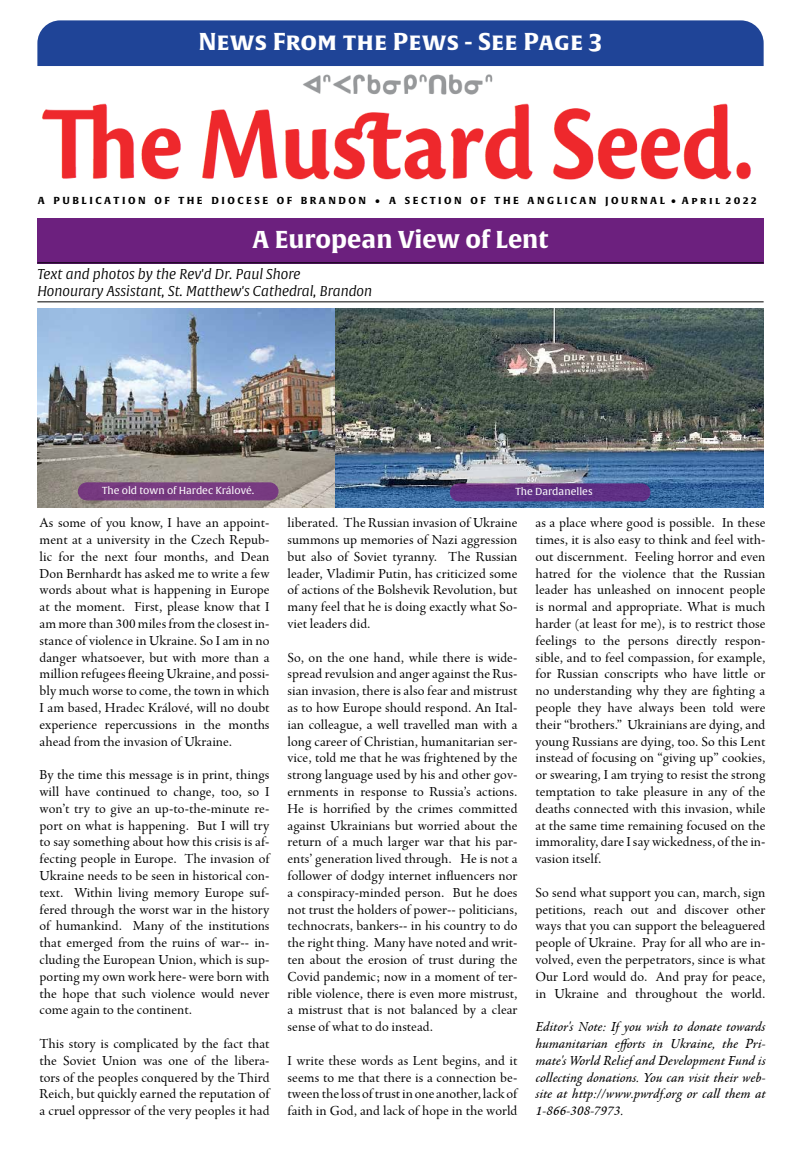
<style>
.page{position:relative;width:792px;height:1152px;background:#fff}
.page>*{position:absolute;margin:0;border:0;box-sizing:border-box;transform-origin:0 0}
.t1{font:700 24px "Alverata";color:#fff}
.t2{font:14px/16.8px "Agmena Pro";color:#000;text-align:justify}
.t3{font:italic 14px/16.8px "Agmena Pro";color:#000;text-align:justify}
.t4{font:italic 14px/16.8px "Alverata Lt";color:#000}
.t5{font:700 10px "Alverata";color:#000}
.t6{font:10px "Alverata";color:#fff}
</style>
<div class="page">
<img style="left:42px;top:74px;width:709px;height:106px">
<div style="left:37px;top:20px;width:727px;height:46px;background:#1f4497"></div>
<hr style="left:37px;top:301px;width:727px;height:1px;background:#000">
<div style="left:37px;top:218px;width:727px;height:45px;background:#6c207e"></div>
<hr style="left:37px;top:262px;width:727px;height:1px;background:#000">
<img style="left:37px;top:308px;width:727px;height:200px">
<div style="left:78px;top:483px;width:200px;height:17px;background:#773a81;border-radius:8px"></div>
<div style="left:78px;top:482px;width:201px;height:18px;border:1px solid #6c207e;border-radius:8px"></div>
<div style="left:450px;top:484px;width:200px;height:17px;background:#602f84;border-radius:8px"></div>
<div style="left:450px;top:483px;width:201px;height:18px;border:1px solid #6c207e;border-radius:8px"></div>
<h1 class="t1" style="left:198px;top:27px;width:405px">News From the Pews - See Page 3</h1>
<p class="t5" style="left:38px;top:194px;width:720px">A P U B L I C A T I O N O F T H E D I O C E S E O F B R A N D O N • A S E C T I O N O F T H E A N G L I C A N J O U R N A L • A p r i l 2 0 2 2</p>
<h1 class="t1" style="left:253px;top:224px;width:297px">A European View of Lent</h1>
<p class="t4" style="left:37px;top:267px;width:336px">Text and photos by the Rev'd Dr. Paul Shore<br>Honourary Assistant, St. Matthew's Cathedral, Brandon</p>
<p class="t6" style="left:102px;top:485px;width:154px">The old town of Hardec Králové.</p>
<p class="t6" style="left:516px;top:486px;width:79px">The Dardanelles</p>
<p class="t2" style="left:40px;top:514px;width:231px">As some of you know, I have an appoint&shy;ment at a university in the Czech Repub&shy;lic for the next four months, and Dean Don Bernhardt has asked me to write a few words about what is happening in Europe at the moment. First, please know that I am more than 300 miles from the closest in&shy;stance of violence in Ukraine. So I am in no danger whatsoever, but with more than a million refugees fleeing Ukraine, and possi&shy;bly much worse to come, the town in which I am based, Hradec Králové, will no doubt experience repercussions in the months ahead from the invasion of Ukraine.</p>
<p class="t2" style="left:40px;top:766px;width:231px">By the time this message is in print, things will have continued to change, too, so I won’t try to give an up-to-the-minute re&shy;port on what is happening. But I will try to say something about how this crisis is af&shy;fecting people in Europe. The invasion of Ukraine needs to be seen in historical con&shy;text. Within living memory Europe suf&shy;fered through the worst war in the history of humankind. Many of the institutions that emerged from the ruins of war-- in&shy;cluding the European Union, which is sup&shy;porting my own work here- were born with the hope that such violence would never come again to the continent.</p>
<p class="t2" style="left:40px;top:1035px;width:232px">This story is complicated by the fact that the Soviet Union was one of the libera&shy;tors of the peoples conquered by the Third Reich, but quickly earned the reputation of a cruel oppressor of the very peoples it had</p>
<p class="t2" style="left:288px;top:514px;width:231px">liberated. The Russian invasion of Ukraine summons up memories of Nazi aggression but also of Soviet tyranny. The Russian leader, Vladimir Putin, has criticized some of actions of the Bolshevik Revolution, but many feel that he is doing exactly what So&shy;viet leaders did.</p>
<p class="t2" style="left:288px;top:649px;width:231px">So, on the one hand, while there is wide&shy;spread revulsion and anger against the Rus&shy;sian invasion, there is also fear and mistrust as to how Europe should respond. An Ital&shy;ian colleague, a well travelled man with a long career of Christian, humanitarian ser&shy;vice, told me that he was frightened by the strong language used by his and other gov&shy;ernments in response to Russia’s actions.<br>He is horrified by the crimes committed against Ukrainians but worried about the return of a much larger war that his par&shy;ents’ generation lived through. He is not a follower of dodgy internet influencers nor a conspiracy-minded person. But he does not trust the holders of power-- politicians, technocrats, bankers-- in his country to do the right thing. Many have noted and writ&shy;ten about the erosion of trust during the Covid pandemic; now in a moment of ter&shy;rible violence, there is even more mistrust, a mistrust that is not balanced by a clear sense of what to do instead.</p>
<p class="t2" style="left:288px;top:1052px;width:231px">I write these words as Lent begins, and it seems to me that there is a connection be&shy;tween the loss of trust in one another, lack of faith in God, and lack of hope in the world</p>
<p class="t2" style="left:536px;top:514px;width:231px">as a place where good is possible. In these times, it is also easy to think and feel with&shy;out discernment. Feeling horror and even hatred for the violence that the Russian leader has unleashed on innocent people is normal and appropriate. What is much harder (at least for me), is to restrict those feelings to the persons directly respon&shy;sible, and to feel compassion, for example, for Russian conscripts who have little or no understanding why they are fighting a people they have always been told were their “brothers.” Ukrainians are dying, and young Russians are dying, too. So this Lent instead of focusing on “giving up” cookies, or swearing, I am trying to resist the strong temptation to take pleasure in any of the deaths connected with this invasion, while at the same time remaining focused on the immorality, dare I say wickedness, of the in&shy;vasion itself.</p>
<p class="t2" style="left:536px;top:884px;width:231px">So send what support you can, march, sign petitions, reach out and discover other ways that you can support the beleaguered people of Ukraine. Pray for all who are in&shy;volved, even the perpetrators, since is what Our Lord would do. And pray for peace, in Ukraine and throughout the world.</p>
<p class="t3" style="left:536px;top:1019px;width:231px">Editor's Note: If you wish to donate towards humanitarian efforts in Ukraine, the Pri&shy;mate's World Relief and Development Fund is collecting donations. You can visit their web&shy;site at http://www.pwrdf.org or call them at 1-866-308-7973.</p>
</div>
